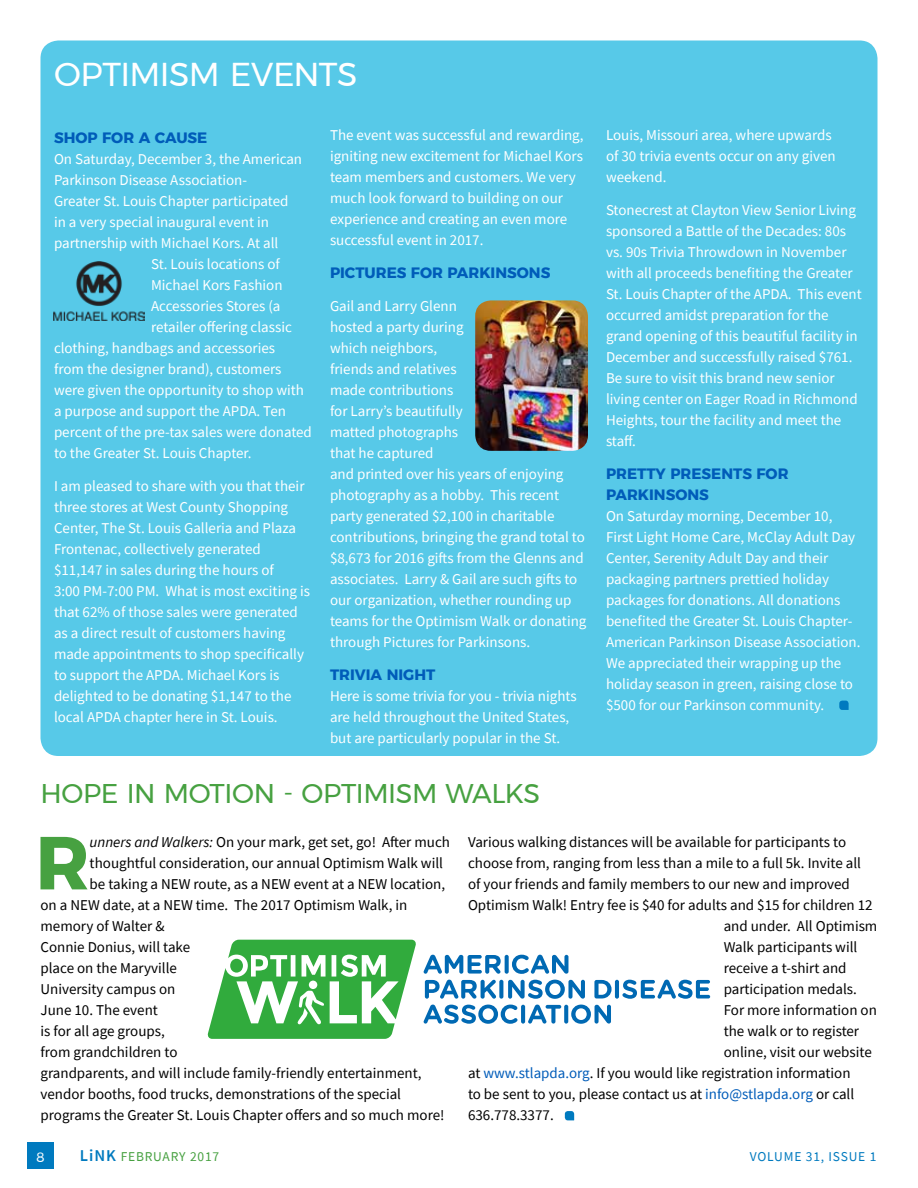
<style>
.page{position:relative;width:918px;height:1188px;background:#fff}
.page>*{position:absolute;margin:0;border:0;box-sizing:border-box;transform-origin:0 0}
.t1{font:700 74.85px "Montserrat";color:#47a141}
.t2{font:33px "Montserrat";letter-spacing:-.02em;color:#fff}
.t3{font:27px "Montserrat";letter-spacing:-.015em;color:#47a141}
.t4{font:15px/21px "Source Sans Pro";color:#fff}
.t5{font:15px "Source Sans Pro";color:#000}
.t6{font:700 15px/21px "Montserrat";color:#005cb9}
.t7{font:13.5px "Source Sans Pro";letter-spacing:.06em;color:#47a141}
.t8{font:13.5px "Source Sans Pro";letter-spacing:.06em;color:#007abf}
.t9{font:13.5px "Montserrat";color:#fff}
.s1{font-style:italic}
.s2{color:#005cb9}
.s3{font-weight:600;font-size:16.5px;color:#007abf}
</style>
<div class="page">
<div style="left:27px;top:1142px;width:27px;height:27px;background:#007abf"></div>
<div style="left:40px;top:40px;width:838px;height:716px;background:#57c9e8;border-radius:18px"></div>
<svg style="left:839px;top:701px;width:10px;height:9px"></svg>
<img style="left:54px;top:261px;width:90px;height:60px">
<img style="left:475px;top:300px;width:113px;height:151px">
<svg style="left:565px;top:1111px;width:9px;height:9px"></svg>
<svg style="left:424px;top:955px;width:286px;height:69px"></svg>
<svg style="left:208px;top:940px;width:208px;height:99px"></svg>
<h2 class="t2" style="left:54px;top:49px;width:305px">OPTIMISM EVENTS</h2>
<p class="t6" style="left:54px;top:127px;width:155px">SHOP FOR A CAUSE</p>
<p class="t4" style="left:54px;top:149px;width:250px">On Saturday, December 3, the American</p>
<p class="t4" style="left:54px;top:170px;width:195px">Parkinson Disease Association-</p>
<p class="t4" style="left:54px;top:191px;width:236px">Greater St. Louis Chapter participated</p>
<p class="t4" style="left:54px;top:212px;width:217px">in a very special inaugural event in</p>
<p class="t4" style="left:54px;top:233px;width:226px">partnership with Michael Kors. At all</p>
<p class="t4" style="left:151px;top:254px;width:130px">St. Louis locations of</p>
<p class="t4" style="left:151px;top:275px;width:133px">Michael Kors Fashion</p>
<p class="t4" style="left:151px;top:296px;width:131px">Accessories Stores (a</p>
<p class="t4" style="left:151px;top:317px;width:142px">retailer offering classic</p>
<p class="t4" style="left:54px;top:338px;width:223px">clothing, handbags and accessories</p>
<p class="t4" style="left:54px;top:359px;width:229px">from the designer brand), customers</p>
<p class="t4" style="left:54px;top:380px;width:252px">were given the opportunity to shop with</p>
<p class="t4" style="left:54px;top:401px;width:234px">a purpose and support the APDA. Ten</p>
<p class="t4" style="left:54px;top:422px;width:259px">percent of the pre-tax sales were donated</p>
<p class="t4" style="left:54px;top:443px;width:199px">to the Greater St. Louis Chapter.</p>
<p class="t4" style="left:54px;top:476px;width:258px">I am pleased to share with you that their three stores at West County Shopping Center, The St. Louis Galleria and Plaza Frontenac, collectively generated $11,147 in sales during the hours of<br>3:00 PM-7:00 PM. What is most exciting is that 62% of those sales were generated as a direct result of customers having made appointments to shop specifically to support the APDA. Michael Kors is delighted to be donating $1,147 to the local APDA chapter here in St. Louis.</p>
<p class="t4" style="left:330px;top:124px;width:255px">The event was successful and rewarding, igniting new excitement for Michael Kors team members and customers. We very much look forward to building on our experience and creating an even more successful event in 2017.</p>
<p class="t6" style="left:330px;top:262px;width:222px">PICTURES FOR PARKINSONS</p>
<p class="t4" style="left:330px;top:295px;width:258px">Gail and Larry Glenn<br>hosted a party during<br>which neighbors,<br>friends and relatives<br>made contributions<br>for Larry’s beautifully<br>matted photographs<br>that he captured<br>and printed over his years of enjoying photography as a hobby. This recent party generated $2,100 in charitable contributions, bringing the grand total to $8,673 for 2016 gifts from the Glenns and associates. Larry &amp; Gail are such gifts to our organization, whether rounding up teams for the Optimism Walk or donating through Pictures for Parkinsons.</p>
<p class="t6" style="left:330px;top:664px;width:107px">TRIVIA NIGHT</p>
<p class="t4" style="left:330px;top:685px;width:248px">Here is some trivia for you - trivia nights are held throughout the United States, but are particularly popular in the St.</p>
<h3 class="t3" style="left:40px;top:772px;width:501px">HOPE IN MOTION - OPTIMISM WALKS</h3>
<p class="t4" style="left:606px;top:124px;width:231px">Louis, Missouri area, where upwards of 30 trivia events occur on any given weekend.</p>
<p class="t4" style="left:606px;top:199px;width:257px">Stonecrest at Clayton View Senior Living sponsored a Battle of the Decades: 80s vs. 90s Trivia Throwdown in November with all proceeds benefiting the Greater St. Louis Chapter of the APDA. This event occurred amidst preparation for the grand opening of this beautiful facility in December and successfully raised $761.<br>Be sure to visit this brand new senior living center on Eager Road in Richmond Heights, tour the facility and meet the staff.</p>
<p class="t6" style="left:606px;top:463px;width:184px">PRETTY PRESENTS FOR<br>PARKINSONS</p>
<p class="t4" style="left:606px;top:505px;width:256px">On Saturday morning, December 10, First Light Home Care, McClay Adult Day Center, Serenity Adult Day and their packaging partners prettied holiday packages for donations. All donations benefited the Greater St. Louis Chapter-American Parkinson Disease Association.<br>We appreciated their wrapping up the holiday season in green, raising close to $500 for our Parkinson community.</p>
<h1 class="t1" style="left:35px;top:803px;width:56px">R</h1>
<p class="t5" style="left:90px;top:833px;width:362px"><span class="s1">unners and Walkers:</span> On your mark, get set, go! After much</p>
<p class="t5" style="left:90px;top:854px;width:355px">thoughtful consideration, our annual Optimism Walk will</p>
<p class="t5" style="left:90px;top:875px;width:357px">be taking a NEW route, as a NEW event at a NEW location,</p>
<p class="t5" style="left:41px;top:896px;width:369px">on a NEW date, at a NEW time. The 2017 Optimism Walk, in</p>
<p class="t5" style="left:41px;top:917px;width:126px">memory of Walter &amp;</p>
<p class="t5" style="left:41px;top:938px;width:151px">Connie Donius, will take</p>
<p class="t5" style="left:41px;top:959px;width:138px">place on the Maryville</p>
<p class="t5" style="left:41px;top:980px;width:136px">University campus on</p>
<p class="t5" style="left:41px;top:1001px;width:119px">June 10. The event</p>
<p class="t5" style="left:41px;top:1022px;width:126px">is for all age groups,</p>
<p class="t5" style="left:41px;top:1043px;width:139px">from grandchildren to</p>
<p class="t5" style="left:41px;top:1064px;width:383px">grandparents, and will include family-friendly entertainment,</p>
<p class="t5" style="left:41px;top:1085px;width:362px">vendor booths, food trucks, demonstrations of the special</p>
<p class="t5" style="left:41px;top:1106px;width:406px">programs the Greater St. Louis Chapter offers and so much more!</p>
<p class="t5" style="left:468px;top:833px;width:380px">Various walking distances will be available for participants to</p>
<p class="t5" style="left:468px;top:854px;width:395px">choose from, ranging from less than a mile to a full 5k. Invite all</p>
<p class="t5" style="left:468px;top:875px;width:383px">of your friends and family members to our new and improved</p>
<p class="t5" style="left:468px;top:896px;width:406px">Optimism Walk! Entry fee is $40 for adults and $15 for children 12</p>
<p class="t5" style="left:724px;top:917px;width:155px">and under. All Optimism</p>
<p class="t5" style="left:724px;top:938px;width:135px">Walk participants will</p>
<p class="t5" style="left:724px;top:959px;width:124px">receive a t-shirt and</p>
<p class="t5" style="left:724px;top:980px;width:135px">participation medals.</p>
<p class="t5" style="left:724px;top:1001px;width:155px">For more information on</p>
<p class="t5" style="left:724px;top:1022px;width:137px">the walk or to register</p>
<p class="t5" style="left:724px;top:1043px;width:150px">online, visit our website</p>
<p class="t5" style="left:468px;top:1064px;width:384px">at <span class="s2">www.stlapda.org</span>. If you would like registration information</p>
<p class="t5" style="left:468px;top:1085px;width:388px">to be sent to you, please contact us at <span class="s2">info@stlapda.org</span> or call</p>
<p class="t5" style="left:468px;top:1106px;width:87px">636.778.3377.</p>
<p class="t9" style="left:36px;top:1147px;width:10px">8</p>
<p class="t7" style="left:80px;top:1148px;width:141px"><span class="s3">LiNK</span> FEBRUARY 2017</p>
<p class="t8" style="left:750px;top:1148px;width:128px">VOLUME 31, ISSUE 1</p>
</div>
